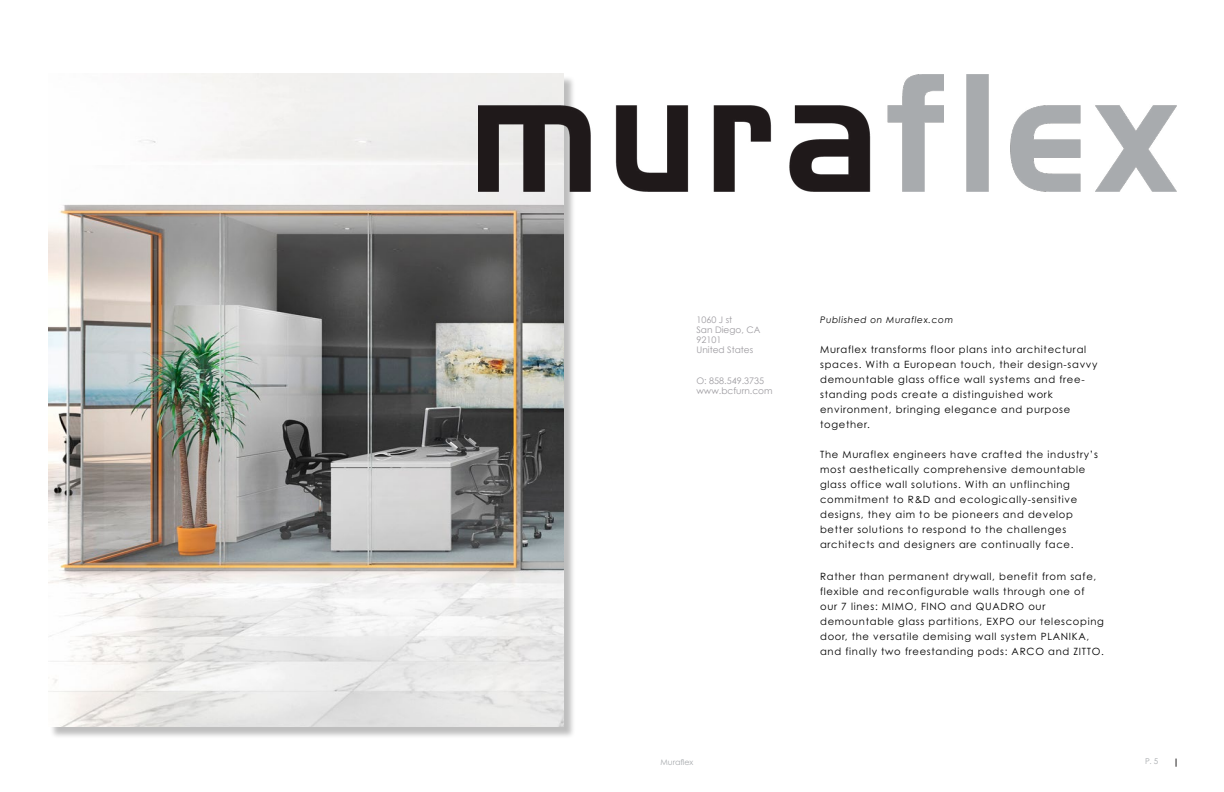
<style>
.page{position:relative;width:1224px;height:792px;background:#fff}
.page>*{position:absolute;margin:0;border:0;box-sizing:border-box;transform-origin:0 0}
.t1{font:10px/15px "Century Gothic Pro";letter-spacing:.07em;color:#000}
.t2{font:9px/10px "Century Gothic";color:#9d9ba0}
.t3{font:italic 9px "Century Gothic";letter-spacing:.07em;color:#000}
.t4{font:8px "Century Gothic Pro";color:#a8abae}
</style>
<div class="page">
<div style="left:50px;top:75px;width:526px;height:664px;background:#000;opacity:.26"></div>
<img style="left:48px;top:74px;width:516px;height:653px">
<img style="left:478px;top:74px;width:698px;height:117px">
<p class="t2" style="left:696px;top:314px;width:65px">1060 J st<br>San Diego, CA<br>92101<br>United States</p>
<p class="t2" style="left:696px;top:375px;width:78px">O: 858.549.3735 www.bcfurn.com</p>
<p class="t3" style="left:820px;top:313px;width:135px">Published on Muraflex.com</p>
<p class="t1" style="left:820px;top:341px;width:279px">Muraflex transforms floor plans into architectural spaces. With a European touch, their design-savvy demountable glass office wall systems and free&shy;standing pods create a distinguished work environment, bringing elegance and purpose together.</p>
<p class="t1" style="left:820px;top:446px;width:279px">The Muraflex engineers have crafted the industry’s most aesthetically comprehensive demountable glass office wall solutions. With an unflinching commitment to R&amp;D and ecologically-sensitive designs, they aim to be pioneers and develop better solutions to respond to the challenges architects and designers are continually face.</p>
<p class="t1" style="left:820px;top:568px;width:285px">Rather than permanent drywall, benefit from safe, flexible and reconfigurable walls through one of our 7 lines: MIMO, FINO and QUADRO our demountable glass partitions, EXPO our telescoping door, the versatile demising wall system PLANIKA, and finally two freestanding pods: ARCO and ZITTO.</p>
<p class="t4" style="left:660px;top:757px;width:35px">Muraflex</p>
<p class="t4" style="left:1145px;top:756px;width:14px">P. 5</p>
</div>
